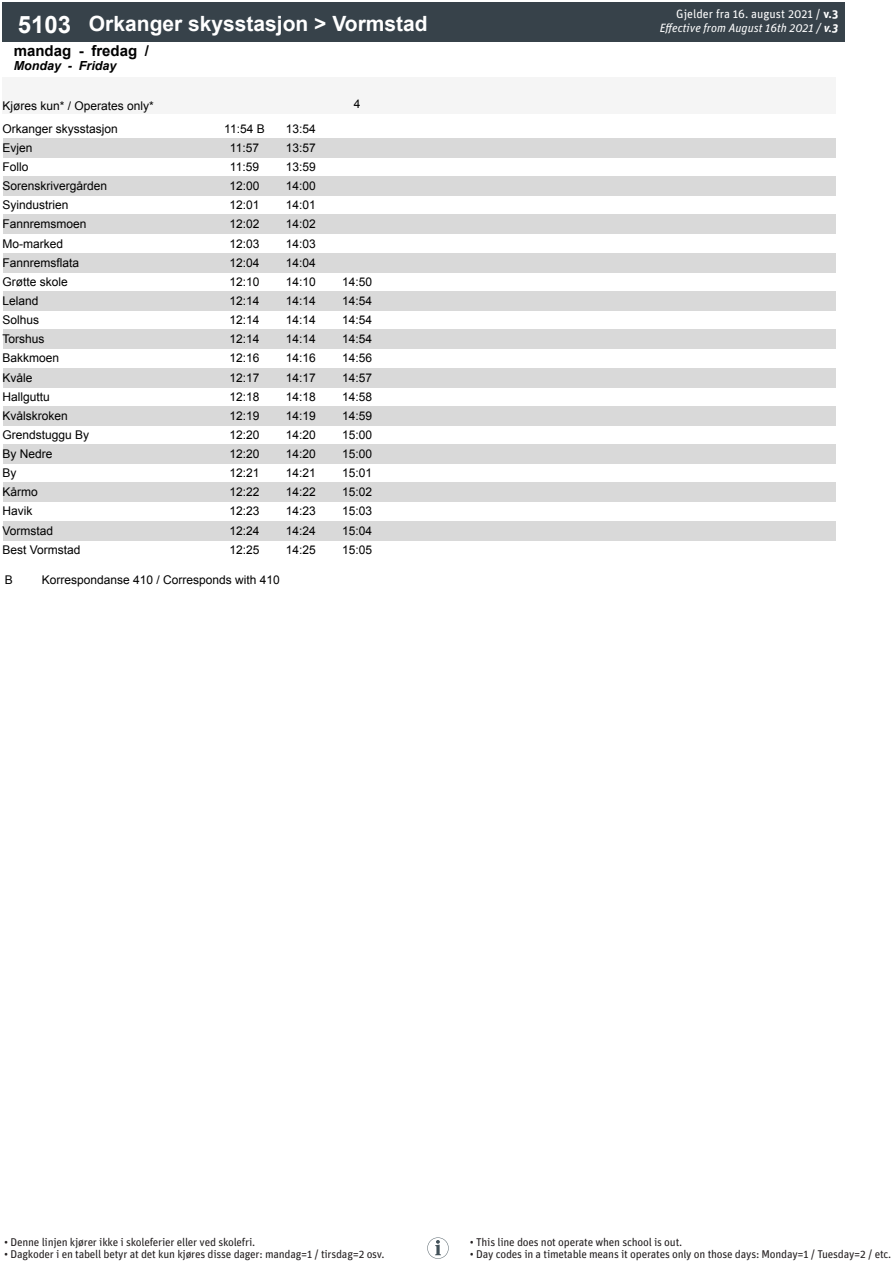
<style>
.page{position:relative;width:893px;height:1263px;background:#fff}
.page>*{position:absolute;margin:0;border:0;box-sizing:border-box;transform-origin:0 0}
.t1{font:700 21px "Arial";color:#fff}
.t2{font:700 15px "Arial";color:#000}
.t3{font:italic 700 12.45px "Arial";color:#000}
.t4{font:12px "Arial";color:#000}
.t5{font:italic 12px/14.4px "Unit Pro";color:#fff;text-align:right}
.t6{font:11.25px "Unit Pro";letter-spacing:-.02em;color:#231f20}
.s1{font-size:24px}
.s2{font-style:normal}
.s3{font-weight:700;font-style:normal}
.s4{font-weight:700}
</style>
<div class="page">
<div style="left:3px;top:138px;width:832px;height:20px;background:#d9d9d9"></div>
<div style="left:3px;top:177px;width:832px;height:19px;background:#d9d9d9"></div>
<div style="left:3px;top:215px;width:832px;height:19px;background:#d9d9d9"></div>
<div style="left:3px;top:253px;width:832px;height:19px;background:#d9d9d9"></div>
<div style="left:3px;top:291px;width:832px;height:20px;background:#d9d9d9"></div>
<div style="left:3px;top:330px;width:832px;height:19px;background:#d9d9d9"></div>
<div style="left:3px;top:368px;width:832px;height:19px;background:#d9d9d9"></div>
<div style="left:3px;top:406px;width:832px;height:19px;background:#d9d9d9"></div>
<div style="left:3px;top:444px;width:832px;height:20px;background:#d9d9d9"></div>
<div style="left:3px;top:483px;width:832px;height:19px;background:#d9d9d9"></div>
<div style="left:3px;top:521px;width:832px;height:19px;background:#d9d9d9"></div>
<div style="left:3px;top:78px;width:213px;height:36px;background:#f5f5f5"></div>
<div style="left:216px;top:78px;width:57px;height:36px;background:#f5f5f5"></div>
<div style="left:273px;top:78px;width:56px;height:36px;background:#f5f5f5"></div>
<div style="left:329px;top:78px;width:56px;height:36px;background:#f5f5f5"></div>
<div style="left:385px;top:78px;width:56px;height:36px;background:#f5f5f5"></div>
<div style="left:441px;top:78px;width:57px;height:36px;background:#f5f5f5"></div>
<div style="left:498px;top:78px;width:56px;height:36px;background:#f5f5f5"></div>
<div style="left:554px;top:78px;width:56px;height:36px;background:#f5f5f5"></div>
<div style="left:610px;top:78px;width:57px;height:36px;background:#f5f5f5"></div>
<div style="left:667px;top:78px;width:56px;height:36px;background:#f5f5f5"></div>
<div style="left:723px;top:78px;width:56px;height:36px;background:#f5f5f5"></div>
<div style="left:779px;top:78px;width:56px;height:36px;background:#f5f5f5"></div>
<div style="left:3px;top:2px;width:84px;height:40px;background:#37424a"></div>
<div style="left:87px;top:2px;width:757px;height:40px;background:#37424a"></div>
<svg style="left:427px;top:1237px;width:22px;height:22px"></svg>
<p class="t1" style="left:18px;top:9px;width:411px"><span class="s1">5103</span> Orkanger skysstasjon &gt; Vormstad</p>
<p class="t2" style="left:14px;top:40px;width:137px">mandag - fredag /</p>
<p class="t3" style="left:14px;top:57px;width:104px">Monday - Friday</p>
<p class="t4" style="left:3px;top:98px;width:153px">Kjøres kun* / Operates only*</p>
<p class="t4" style="left:354px;top:96px;width:8px">4</p>
<p class="t4" style="left:3px;top:120px;width:117px">Orkanger skysstasjon</p>
<p class="t4" style="left:224px;top:120px;width:42px">11:54 B</p>
<p class="t4" style="left:286px;top:120px;width:32px">13:54</p>
<p class="t4" style="left:3px;top:139px;width:32px">Evjen</p>
<p class="t4" style="left:230px;top:139px;width:31px">11:57</p>
<p class="t4" style="left:286px;top:139px;width:32px">13:57</p>
<p class="t4" style="left:3px;top:159px;width:27px">Follo</p>
<p class="t4" style="left:230px;top:159px;width:31px">11:59</p>
<p class="t4" style="left:286px;top:159px;width:32px">13:59</p>
<p class="t4" style="left:3px;top:178px;width:106px">Sorenskrivergården</p>
<p class="t4" style="left:230px;top:178px;width:32px">12:00</p>
<p class="t4" style="left:286px;top:178px;width:32px">14:00</p>
<p class="t4" style="left:3px;top:197px;width:68px">Syindustrien</p>
<p class="t4" style="left:230px;top:197px;width:32px">12:01</p>
<p class="t4" style="left:286px;top:197px;width:32px">14:01</p>
<p class="t4" style="left:3px;top:216px;width:86px">Fannremsmoen</p>
<p class="t4" style="left:230px;top:216px;width:32px">12:02</p>
<p class="t4" style="left:286px;top:216px;width:32px">14:02</p>
<p class="t4" style="left:3px;top:235px;width:62px">Mo-marked</p>
<p class="t4" style="left:230px;top:235px;width:32px">12:03</p>
<p class="t4" style="left:286px;top:235px;width:32px">14:03</p>
<p class="t4" style="left:3px;top:254px;width:78px">Fannremsflata</p>
<p class="t4" style="left:230px;top:254px;width:32px">12:04</p>
<p class="t4" style="left:286px;top:254px;width:32px">14:04</p>
<p class="t4" style="left:3px;top:273px;width:67px">Grøtte skole</p>
<p class="t4" style="left:230px;top:273px;width:32px">12:10</p>
<p class="t4" style="left:286px;top:273px;width:32px">14:10</p>
<p class="t4" style="left:342px;top:273px;width:32px">14:50</p>
<p class="t4" style="left:3px;top:292px;width:38px">Leland</p>
<p class="t4" style="left:230px;top:292px;width:32px">12:14</p>
<p class="t4" style="left:286px;top:292px;width:32px">14:14</p>
<p class="t4" style="left:342px;top:292px;width:32px">14:54</p>
<p class="t4" style="left:3px;top:312px;width:38px">Solhus</p>
<p class="t4" style="left:230px;top:312px;width:32px">12:14</p>
<p class="t4" style="left:286px;top:312px;width:32px">14:14</p>
<p class="t4" style="left:342px;top:312px;width:32px">14:54</p>
<p class="t4" style="left:3px;top:331px;width:44px">Torshus</p>
<p class="t4" style="left:230px;top:331px;width:32px">12:14</p>
<p class="t4" style="left:286px;top:331px;width:32px">14:14</p>
<p class="t4" style="left:342px;top:331px;width:32px">14:54</p>
<p class="t4" style="left:3px;top:350px;width:58px">Bakkmoen</p>
<p class="t4" style="left:230px;top:350px;width:32px">12:16</p>
<p class="t4" style="left:286px;top:350px;width:32px">14:16</p>
<p class="t4" style="left:342px;top:350px;width:32px">14:56</p>
<p class="t4" style="left:3px;top:369px;width:32px">Kvåle</p>
<p class="t4" style="left:230px;top:369px;width:32px">12:17</p>
<p class="t4" style="left:286px;top:369px;width:32px">14:17</p>
<p class="t4" style="left:342px;top:369px;width:32px">14:57</p>
<p class="t4" style="left:3px;top:388px;width:49px">Hallguttu</p>
<p class="t4" style="left:230px;top:388px;width:32px">12:18</p>
<p class="t4" style="left:286px;top:388px;width:32px">14:18</p>
<p class="t4" style="left:342px;top:388px;width:32px">14:58</p>
<p class="t4" style="left:3px;top:407px;width:67px">Kvålskroken</p>
<p class="t4" style="left:230px;top:407px;width:32px">12:19</p>
<p class="t4" style="left:286px;top:407px;width:32px">14:19</p>
<p class="t4" style="left:342px;top:407px;width:32px">14:59</p>
<p class="t4" style="left:3px;top:426px;width:88px">Grendstuggu By</p>
<p class="t4" style="left:230px;top:426px;width:32px">12:20</p>
<p class="t4" style="left:286px;top:426px;width:32px">14:20</p>
<p class="t4" style="left:342px;top:426px;width:32px">15:00</p>
<p class="t4" style="left:3px;top:446px;width:52px">By Nedre</p>
<p class="t4" style="left:230px;top:446px;width:32px">12:20</p>
<p class="t4" style="left:286px;top:446px;width:32px">14:20</p>
<p class="t4" style="left:342px;top:446px;width:32px">15:00</p>
<p class="t4" style="left:3px;top:465px;width:16px">By</p>
<p class="t4" style="left:230px;top:465px;width:32px">12:21</p>
<p class="t4" style="left:286px;top:465px;width:32px">14:21</p>
<p class="t4" style="left:342px;top:465px;width:32px">15:01</p>
<p class="t4" style="left:3px;top:484px;width:37px">Kårmo</p>
<p class="t4" style="left:230px;top:484px;width:32px">12:22</p>
<p class="t4" style="left:286px;top:484px;width:32px">14:22</p>
<p class="t4" style="left:342px;top:484px;width:32px">15:02</p>
<p class="t4" style="left:3px;top:503px;width:31px">Havik</p>
<p class="t4" style="left:230px;top:503px;width:32px">12:23</p>
<p class="t4" style="left:286px;top:503px;width:32px">14:23</p>
<p class="t4" style="left:342px;top:503px;width:32px">15:03</p>
<p class="t4" style="left:3px;top:522px;width:52px">Vormstad</p>
<p class="t4" style="left:230px;top:522px;width:32px">12:24</p>
<p class="t4" style="left:286px;top:522px;width:32px">14:24</p>
<p class="t4" style="left:342px;top:522px;width:32px">15:04</p>
<p class="t4" style="left:3px;top:541px;width:80px">Best Vormstad</p>
<p class="t4" style="left:230px;top:541px;width:32px">12:25</p>
<p class="t4" style="left:286px;top:541px;width:32px">14:25</p>
<p class="t4" style="left:342px;top:541px;width:32px">15:05</p>
<p class="t4" style="left:5px;top:572px;width:10px">B</p>
<p class="t4" style="left:42px;top:572px;width:240px">Korrespondanse 410 / Corresponds with 410</p>
<p class="t5" style="left:660px;top:6px;width:180px"><span class="s2">Gjelder fra 16. august 2021 /</span> <span class="s3">v.3<br></span>Effective from August 16th 2021 / <span class="s4">v.3</span></p>
<p class="t6" style="left:4px;top:1234px;width:253px">• Denne linjen kjører ikke i skoleferier eller ved skolefri.</p>
<p class="t6" style="left:4px;top:1246px;width:382px">• Dagkoder i en tabell betyr at det kun kjøres disse dager: mandag=1 / tirsdag=2 osv.</p>
<p class="t6" style="left:470px;top:1234px;width:214px">• This line does not operate when school is out.</p>
<p class="t6" style="left:470px;top:1246px;width:423px">• Day codes in a timetable means it operates only on those days: Monday=1 / Tuesday=2 / etc.</p>
</div>
